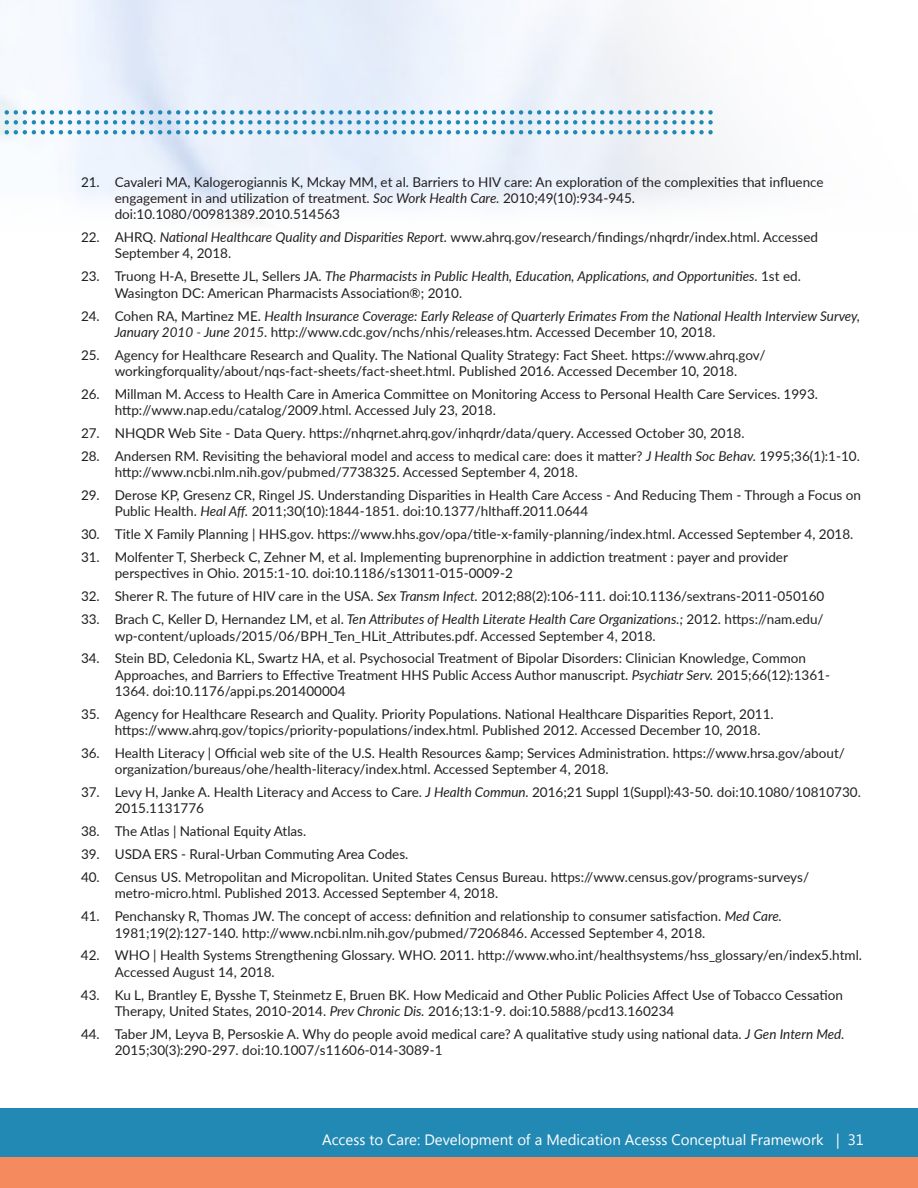
<style>
.page{position:relative;width:918px;height:1188px;background:#fff}
.page>*{position:absolute;margin:0;border:0;box-sizing:border-box;transform-origin:0 0}
.t1{font:15px "Segoe UI";color:#fff}
.t2{font:13.5px/16.2px "Lato";color:#231f20}
.t3{font:italic 13.5px/16.2px "Lato";color:#231f20}
.s1{font-style:italic}
.s2{font-style:normal}
</style>
<div class="page">
<div style="left:0;top:1109px;width:918px;height:79px;background:#2189b3"></div>
<div style="left:0;top:1157px;width:918px;height:31px;background:#f58a5e"></div>
<img style="left:0;top:0;width:735px;height:222px">
<svg style="left:0;top:110px;width:712px;height:25px"></svg>
<p class="t2" style="left:115px;top:173px;width:711px;text-indent:-34px">21. Cavaleri MA, Kalogerogiannis K, Mckay MM, et al. Barriers to HIV care: An exploration of the complexities that influence engagement in and utilization of treatment. <span class="s1">Soc Work Health Care.</span> 2010;49(10):934-945. doi:10.1080/00981389.2010.514563</p>
<p class="t2" style="left:115px;top:229px;width:705px;text-indent:-34px">22. AHRQ. <span class="s1">National Healthcare Quality and Disparities Report.</span> www.ahrq.gov/research/findings/nhqrdr/index.html. Accessed<br>September 4, 2018.</p>
<p class="t2" style="left:115px;top:268px;width:688px;text-indent:-34px">23. Truong H-A, Bresette JL, Sellers JA. <span class="s1">The Pharmacists in Public Health, Education, Applications, and Opportunities.</span> 1st ed.<br>Wasington DC: American Pharmacists Association®; 2010.</p>
<p class="t3" style="left:115px;top:307px;width:747px;text-indent:-34px"><span class="s2">24. Cohen RA, Martinez ME.</span> Health Insurance Coverage: Early Release of Quarterly Erimates From the National Health Interview Survey,<br>January 2010 - June 2015. <span class="s2">http://www.cdc.gov/nchs/nhis/releases.htm. Accessed December 10, 2018.</span></p>
<p class="t2" style="left:81px;top:346px;width:686px;text-align:center">25. Agency for Healthcare Research and Quality. The National Quality Strategy: Fact Sheet. https://www.ahrq.gov/ workingforquality/about/nqs-fact-sheets/fact-sheet.html. Published 2016. Accessed December 10, 2018.</p>
<p class="t2" style="left:115px;top:385px;width:705px;text-indent:-34px">26. Millman M. Access to Health Care in America Committee on Monitoring Access to Personal Health Care Services. 1993. http://www.nap.edu/catalog/2009.html. Accessed July 23, 2018.</p>
<p class="t2" style="left:81px;top:424px;width:665px">27. NHQDR Web Site - Data Query. https://nhqrnet.ahrq.gov/inhqrdr/data/query. Accessed October 30, 2018.</p>
<p class="t2" style="left:115px;top:447px;width:747px;text-indent:-34px">28. Andersen RM. Revisiting the behavioral model and access to medical care: does it matter? <span class="s1">J Health Soc Behav.</span> 1995;36(1):1-10. http://www.ncbi.nlm.nih.gov/pubmed/7738325. Accessed September 4, 2018.</p>
<p class="t2" style="left:115px;top:487px;width:748px;text-indent:-34px">29. Derose KP, Gresenz CR, Ringel JS. Understanding Disparities in Health Care Access - And Reducing Them - Through a Focus on<br>Public Health. <span class="s1">Heal Aff.</span> 2011;30(10):1844-1851. doi:10.1377/hlthaff.2011.0644</p>
<p class="t2" style="left:81px;top:526px;width:774px">30. Title X Family Planning | HHS.gov. https://www.hhs.gov/opa/title-x-family-planning/index.html. Accessed September 4, 2018.</p>
<p class="t2" style="left:115px;top:549px;width:675px;text-indent:-34px">31. Molfenter T, Sherbeck C, Zehner M, et al. Implementing buprenorphine in addiction treatment : payer and provider perspectives in Ohio. 2015:1-10. doi:10.1186/s13011-015-0009-2</p>
<p class="t2" style="left:81px;top:588px;width:745px">32. Sherer R. The future of HIV care in the USA. <span class="s1">Sex Transm Infect.</span> 2012;88(2):106-111. doi:10.1136/sextrans-2011-050160</p>
<p class="t2" style="left:115px;top:611px;width:710px;text-indent:-34px">33. Brach C, Keller D, Hernandez LM, et al. <span class="s1">Ten Attributes of Health Literate Health Care Organizations.;</span> 2012. https://nam.edu/ wp-content/uploads/2015/06/BPH_Ten_HLit_Attributes.pdf. Accessed September 4, 2018.</p>
<p class="t2" style="left:115px;top:650px;width:717px;text-indent:-34px">34. Stein BD, Celedonia KL, Swartz HA, et al. Psychosocial Treatment of Bipolar Disorders: Clinician Knowledge, Common<br>Approaches, and Barriers to Effective Treatment HHS Public Access Author manuscript. <span class="s1">Psychiatr Serv.</span> 2015;66(12):1361-<br>1364. doi:10.1176/appi.ps.201400004</p>
<p class="t2" style="left:115px;top:705px;width:660px;text-indent:-34px">35. Agency for Healthcare Research and Quality. Priority Populations. National Healthcare Disparities Report, 2011. https://www.ahrq.gov/topics/priority-populations/index.html. Published 2012. Accessed December 10, 2018.</p>
<p class="t2" style="left:115px;top:744px;width:732px;text-indent:-34px">36. Health Literacy | Official web site of the U.S. Health Resources &amp;amp; Services Administration. https://www.hrsa.gov/about/ organization/bureaus/ohe/health-literacy/index.html. Accessed September 4, 2018.</p>
<p class="t2" style="left:115px;top:784px;width:748px;text-indent:-34px">37. Levy H, Janke A. Health Literacy and Access to Care. <span class="s1">J Health Commun.</span> 2016;21 Suppl 1(Suppl):43-50. doi:10.1080/10810730.<br>2015.1131776</p>
<p class="t2" style="left:81px;top:823px;width:227px">38. The Atlas | National Equity Atlas.</p>
<p class="t2" style="left:81px;top:846px;width:329px">39. USDA ERS - Rural-Urban Commuting Area Codes.</p>
<p class="t2" style="left:115px;top:869px;width:696px;text-indent:-34px">40. Census US. Metropolitan and Micropolitan. United States Census Bureau. https://www.census.gov/programs-surveys/ metro-micro.html. Published 2013. Accessed September 4, 2018.</p>
<p class="t2" style="left:115px;top:908px;width:669px;text-indent:-34px">41. Penchansky R, Thomas JW. The concept of access: definition and relationship to consumer satisfaction. <span class="s1">Med Care.<br></span>1981;19(2):127-140. http://www.ncbi.nlm.nih.gov/pubmed/7206846. Accessed September 4, 2018.</p>
<p class="t2" style="left:115px;top:947px;width:749px;text-indent:-34px">42. WHO | Health Systems Strengthening Glossary. WHO. 2011. http://www.who.int/healthsystems/hss_glossary/en/index5.html.<br>Accessed August 14, 2018.</p>
<p class="t2" style="left:115px;top:986px;width:730px;text-indent:-34px">43. Ku L, Brantley E, Bysshe T, Steinmetz E, Bruen BK. How Medicaid and Other Public Policies Affect Use of Tobacco Cessation<br>Therapy, United States, 2010-2014. <span class="s1">Prev Chronic Dis.</span> 2016;13:1-9. doi:10.5888/pcd13.160234</p>
<p class="t2" style="left:115px;top:1025px;width:731px;text-indent:-34px">44. Taber JM, Leyva B, Persoskie A. Why do people avoid medical care? A qualitative study using national data. <span class="s1">J Gen Intern Med.<br></span>2015;30(3):290-297. doi:10.1007/s11606-014-3089-1</p>
<p class="t1" style="left:322px;top:1129px;width:543px">Access to Care: Development of a Medication Acesss Conceptual Framework | 31</p>
</div>
